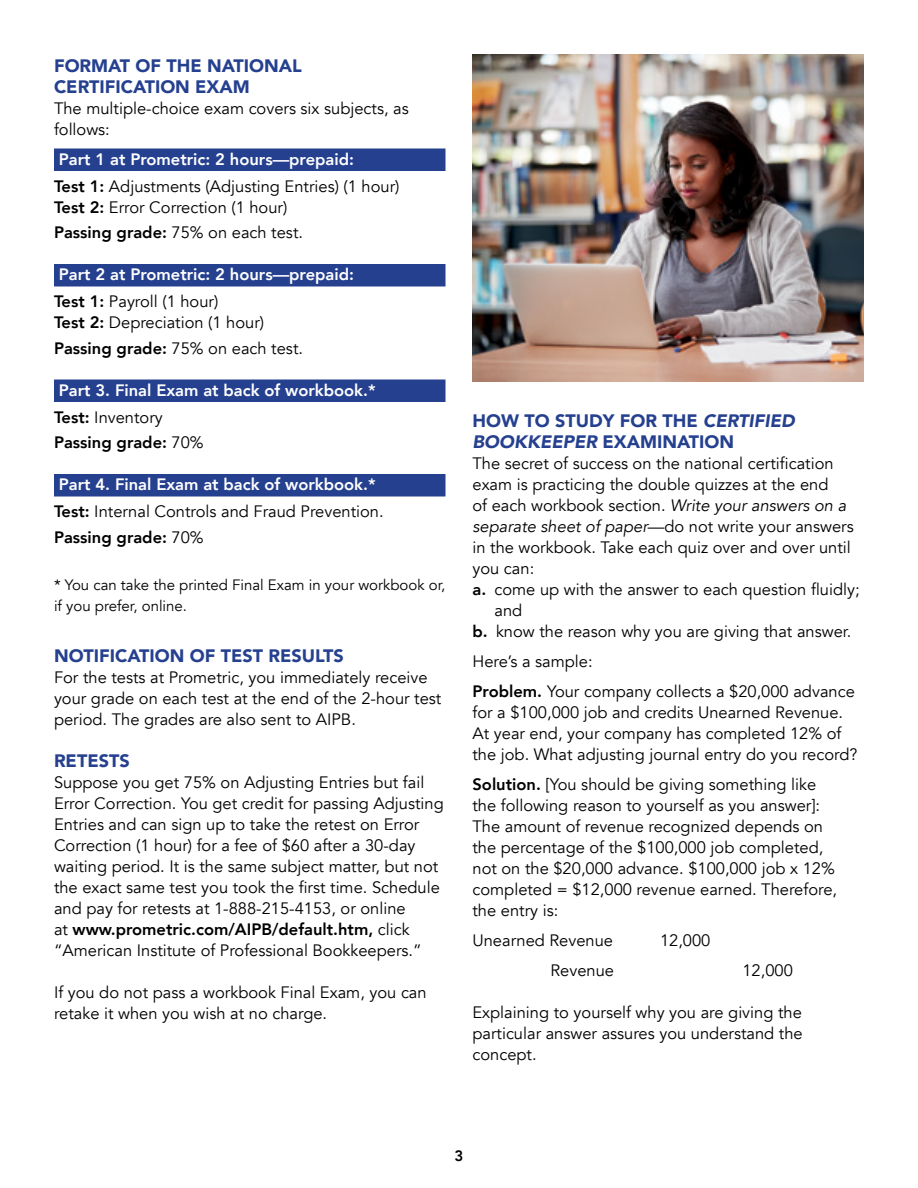
<style>
.page{position:relative;width:918px;height:1188px;background:#fff}
.page>*{position:absolute;margin:0;border:0;box-sizing:border-box;transform-origin:0 0}
.t1{font:900 18px/21px "Avenir";color:#25408f}
.t2{font:16.5px/21px "Avenir";color:#000}
.t3{font:800 16.5px/27px "Avenir";color:#fff}
.t4{font:800 16.5px "Avenir";color:#000}
.t5{font:15px/21px "Avenir";color:#000}
.t6{font:800 15px "Avenir";color:#000}
.s1{font-weight:800;color:#fff}
.s2{font-weight:800}
.s3{color:#000}
.s4{font-weight:400;color:#000}
.s5{font-weight:400}
.s6{font-style:italic}
</style>
<div class="page">
<div style="left:54px;top:148px;width:392px;height:23px;background:#25408f"></div>
<div style="left:54px;top:264px;width:392px;height:22px;background:#25408f"></div>
<div style="left:54px;top:380px;width:392px;height:22px;background:#25408f"></div>
<div style="left:54px;top:474px;width:392px;height:22px;background:#25408f"></div>
<img style="left:472px;top:54px;width:392px;height:327px">
<p class="t1" style="left:54px;top:55px;width:249px">FORMAT OF THE NATIONAL<br>CERTIFICATION EXAM</p>
<p class="t2" style="left:54px;top:98px;width:356px">The multiple-choice exam covers six subjects, as follows:</p>
<p class="t2" style="left:54px;top:146px;width:347px;line-height:27px"><span class="s1">Part 1 at Prometric: 2 hours—prepaid:<br></span><span class="s2">Test 1:</span> Adjustments (Adjusting Entries) (1 hour)</p>
<p class="t2" style="left:54px;top:195px;width:251px;line-height:25.5px"><span class="s2">Test 2:</span> Error Correction (1 hour)<br><span class="s2">Passing grade:</span> 75% on each test.</p>
<p class="t3" style="left:54px;top:261px;width:302px">Part 2 at Prometric: 2 hours—prepaid:<br><span class="s3">Test 1:</span> <span class="s4">Payroll (1 hour)</span></p>
<p class="t2" style="left:54px;top:310px;width:251px;line-height:25.5px"><span class="s2">Test 2:</span> Depreciation (1 hour)<br><span class="s2">Passing grade:</span> 75% on each test.</p>
<p class="t3" style="left:54px;top:377px;width:323px">Part 3. Final Exam at back of workbook.*<br><span class="s3">Test:</span> <span class="s4">Inventory</span></p>
<p class="t4" style="left:54px;top:430px;width:151px">Passing grade: <span class="s5">70%</span></p>
<p class="t2" style="left:54px;top:472px;width:331px;line-height:27px"><span class="s1">Part 4. Final Exam at back of workbook.*<br></span><span class="s2">Test:</span> Internal Controls and Fraud Prevention.</p>
<p class="t4" style="left:54px;top:524px;width:151px">Passing grade: <span class="s5">70%</span></p>
<p class="t5" style="left:54px;top:574px;width:393px">* You can take the printed Final Exam in your workbook or, if you prefer, online.</p>
<p class="t1" style="left:54px;top:644px;width:291px">NOTIFICATION OF TEST RESULTS</p>
<p class="t2" style="left:54px;top:667px;width:389px">For the tests at Prometric, you immediately receive your grade on each test at the end of the 2-hour test period. The grades are also sent to AIPB.</p>
<p class="t1" style="left:54px;top:749px;width:77px">RETESTS</p>
<p class="t2" style="left:54px;top:772px;width:391px">Suppose you get 75% on Adjusting Entries but fail Error Correction. You get credit for passing Adjusting Entries and can sign up to take the retest on Error Correction (1 hour) for a fee of $60 after a 30-day waiting period. It is the same subject matter, but not the exact same test you took the first time. Schedule and pay for retests at 1-888-215-4153, or online<br>at <span class="s2">www.prometric.com/AIPB/default.htm,</span> click “American Institute of Professional Bookkeepers.”</p>
<p class="t2" style="left:54px;top:982px;width:374px">If you do not pass a workbook Final Exam, you can retake it when you wish at no charge.</p>
<p class="t1" style="left:472px;top:410px;width:324px">HOW TO STUDY FOR THE <span class="s6">CERTIFIED<br>BOOKKEEPER</span> EXAMINATION</p>
<p class="t2" style="left:472px;top:453px;width:363px">The secret of success on the national certification</p>
<p class="t2" style="left:472px;top:474px;width:357px">exam is practicing the double quizzes at the end</p>
<p class="t2" style="left:472px;top:495px;width:375px">of each workbook section. <span class="s6">Write your answers on a</span></p>
<p class="t2" style="left:472px;top:516px;width:383px"><span class="s6">separate sheet of paper</span>—do not write your answers</p>
<p class="t2" style="left:472px;top:537px;width:380px">in the workbook. Take each quiz over and over until</p>
<p class="t2" style="left:472px;top:558px;width:63px">you can:</p>
<p class="t2" style="left:472px;top:579px;width:389px"><span class="s2">a.</span> come up with the answer to each question fluidly;</p>
<p class="t2" style="left:494px;top:600px;width:29px">and</p>
<p class="t2" style="left:472px;top:621px;width:380px"><span class="s2">b.</span> know the reason why you are giving that answer.</p>
<p class="t2" style="left:472px;top:647px;width:384px;line-height:30px">Here’s a sample:<br><span class="s2">Problem.</span> Your company collects a $20,000 advance</p>
<p class="t2" style="left:472px;top:702px;width:386px">for a $100,000 job and credits Unearned Revenue.<br>At year end, your company has completed 12% of the job. What adjusting journal entry do you record?</p>
<p class="t2" style="left:472px;top:774px;width:366px"><span class="s2">Solution.</span> [You should be giving something like the following reason to yourself as you answer]:<br>The amount of revenue recognized depends on the percentage of the $100,000 job completed, not on the $20,000 advance. $100,000 job x 12% completed = $12,000 revenue earned. Therefore, the entry is:</p>
<p class="t2" style="left:472px;top:930px;width:142px">Unearned Revenue</p>
<p class="t2" style="left:660px;top:930px;width:52px">12,000</p>
<p class="t2" style="left:550px;top:960px;width:65px">Revenue</p>
<p class="t2" style="left:742px;top:960px;width:52px">12,000</p>
<p class="t2" style="left:472px;top:1002px;width:332px;text-align:justify">Explaining to yourself why you are giving the particular answer assures you understand the concept.</p>
<p class="t6" style="left:455px;top:1144px;width:10px">3</p>
</div>
